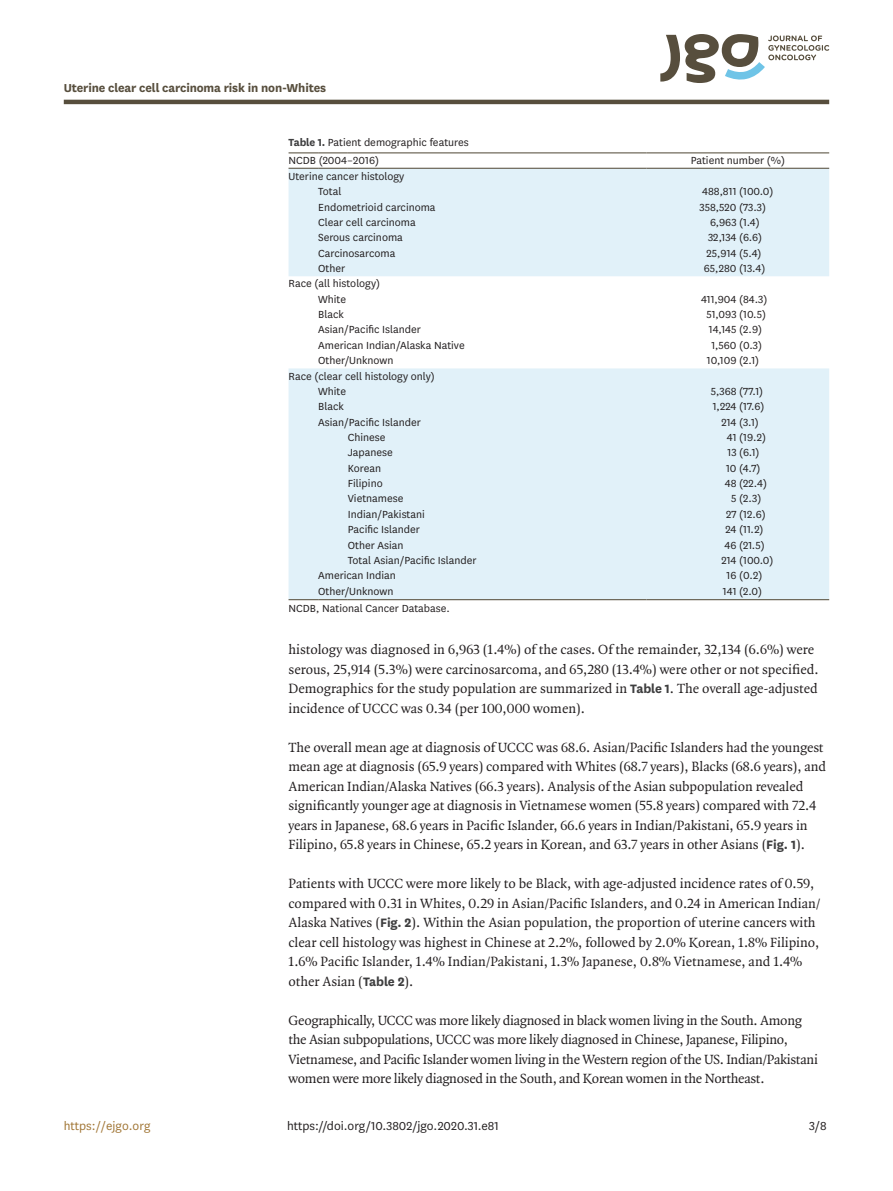
<style>
.page{position:relative;width:893px;height:1191px;background:#fff}
.page>*{position:absolute;margin:0;border:0;box-sizing:border-box;transform-origin:0 0}
.body_p{font:14.25px/19.5px "Quadraat OT";letter-spacing:-.005em;color:#231f20}
.body_p_first{font:14.25px/19.5px "Quadraat OT";color:#231f20}
.doi_running_footer{font:13.5px "National";color:#231f20}
.alt-title-type{font:700 13.5px "National";letter-spacing:-.01em;color:#574e3d}
.t1{font:13.5px "National";color:#a17636}
.tbody_entry{font:12px "National";color:#231f20}
.table-wrap_caption{font:12px "National";color:#231f20}
.thead_entry{font:12px "National";color:#231f20}
.table-wrap-foot_p_fi{font:12px "National";color:#231f20}
.s1{font-weight:700;color:#3e3e3f}
.s2{font-family:"National";font-weight:700;color:#3e3e3f}
</style>
<div class="page">
<hr style="left:64px;top:100px;width:765px;height:4px;background:#574e3d">
<svg style="left:660px;top:34px;width:169px;height:49px"></svg>
<svg style="left:289px;top:169px;width:540px;height:430px;fill:#e1f1f9"></svg>
<svg style="left:289px;top:152px;width:29px;height:1px"></svg>
<hr style="left:318px;top:152px;width:30px;height:1px;background:#574e3d">
<hr style="left:348px;top:152px;width:298px;height:1px;background:#574e3d">
<hr style="left:646px;top:152px;width:183px;height:1px;background:#574e3d">
<svg style="left:289px;top:168px;width:29px;height:1px"></svg>
<hr style="left:318px;top:168px;width:30px;height:1px;background:#574e3d">
<hr style="left:348px;top:168px;width:298px;height:1px;background:#574e3d">
<hr style="left:646px;top:168px;width:183px;height:1px;background:#574e3d">
<svg style="left:289px;top:599px;width:29px;height:1px"></svg>
<hr style="left:318px;top:599px;width:30px;height:1px;background:#574e3d">
<hr style="left:348px;top:599px;width:298px;height:1px;background:#574e3d">
<hr style="left:646px;top:599px;width:183px;height:1px;background:#574e3d">
<p class="alt-title-type" style="left:64px;top:78px;width:264px">Uterine clear cell carcinoma risk in non-Whites</p>
<p class="table-wrap_caption" style="left:289px;top:135px;width:182px"><span class="s1">Table 1.</span> Patient demographic features</p>
<p class="thead_entry" style="left:289px;top:152px;width:92px">NCDB (2004–2016)</p>
<p class="thead_entry" style="left:691px;top:152px;width:96px">Patient number (%)</p>
<p class="tbody_entry" style="left:289px;top:168px;width:117px">Uterine cancer histology</p>
<p class="tbody_entry" style="left:318px;top:184px;width:25px">Total</p>
<p class="tbody_entry" style="left:702px;top:184px;width:73px">488,811 (100.0)</p>
<p class="tbody_entry" style="left:318px;top:199px;width:119px">Endometrioid carcinoma</p>
<p class="tbody_entry" style="left:699px;top:199px;width:68px">358,520 (73.3)</p>
<p class="tbody_entry" style="left:318px;top:214px;width:99px">Clear cell carcinoma</p>
<p class="tbody_entry" style="left:710px;top:214px;width:51px">6,963 (1.4)</p>
<p class="tbody_entry" style="left:318px;top:230px;width:86px">Serous carcinoma</p>
<p class="tbody_entry" style="left:708px;top:230px;width:56px">32,134 (6.6)</p>
<p class="tbody_entry" style="left:318px;top:245px;width:79px">Carcinosarcoma</p>
<p class="tbody_entry" style="left:707px;top:245px;width:56px">25,914 (5.4)</p>
<p class="tbody_entry" style="left:318px;top:260px;width:29px">Other</p>
<p class="tbody_entry" style="left:704px;top:260px;width:63px">65,280 (13.4)</p>
<p class="tbody_entry" style="left:289px;top:276px;width:93px">Race (all histology)</p>
<p class="tbody_entry" style="left:318px;top:291px;width:29px">White</p>
<p class="tbody_entry" style="left:701px;top:291px;width:68px">411,904 (84.3)</p>
<p class="tbody_entry" style="left:318px;top:307px;width:27px">Black</p>
<p class="tbody_entry" style="left:707px;top:307px;width:61px">51,093 (10.5)</p>
<p class="tbody_entry" style="left:318px;top:322px;width:104px">Asian/Pacific Islander</p>
<p class="tbody_entry" style="left:709px;top:322px;width:55px">14,145 (2.9)</p>
<p class="tbody_entry" style="left:318px;top:337px;width:148px">American Indian/Alaska Native</p>
<p class="tbody_entry" style="left:711px;top:337px;width:52px">1,560 (0.3)</p>
<p class="tbody_entry" style="left:318px;top:353px;width:77px">Other/Unknown</p>
<p class="tbody_entry" style="left:707px;top:353px;width:54px">10,109 (2.1)</p>
<p class="tbody_entry" style="left:289px;top:368px;width:148px">Race (clear cell histology only)</p>
<p class="tbody_entry" style="left:318px;top:383px;width:29px">White</p>
<p class="tbody_entry" style="left:711px;top:383px;width:54px">5,368 (77.1)</p>
<p class="tbody_entry" style="left:318px;top:399px;width:27px">Black</p>
<p class="tbody_entry" style="left:713px;top:399px;width:53px">1,224 (17.6)</p>
<p class="tbody_entry" style="left:318px;top:414px;width:104px">Asian/Pacific Islander</p>
<p class="tbody_entry" style="left:721px;top:414px;width:39px">214 (3.1)</p>
<p class="tbody_entry" style="left:348px;top:429px;width:39px">Chinese</p>
<p class="tbody_entry" style="left:727px;top:429px;width:41px">41 (19.2)</p>
<p class="tbody_entry" style="left:348px;top:445px;width:47px">Japanese</p>
<p class="tbody_entry" style="left:727px;top:445px;width:34px">13 (6.1)</p>
<p class="tbody_entry" style="left:348px;top:460px;width:35px">Korean</p>
<p class="tbody_entry" style="left:726px;top:460px;width:36px">10 (4.7)</p>
<p class="tbody_entry" style="left:348px;top:475px;width:36px">Filipino</p>
<p class="tbody_entry" style="left:725px;top:475px;width:44px">48 (22.4)</p>
<p class="tbody_entry" style="left:348px;top:491px;width:57px">Vietnamese</p>
<p class="tbody_entry" style="left:731px;top:491px;width:32px">5 (2.3)</p>
<p class="tbody_entry" style="left:348px;top:506px;width:79px">Indian/Pakistani</p>
<p class="tbody_entry" style="left:726px;top:506px;width:41px">27 (12.6)</p>
<p class="tbody_entry" style="left:348px;top:521px;width:74px">Pacific Islander</p>
<p class="tbody_entry" style="left:725px;top:521px;width:40px">24 (11.2)</p>
<p class="tbody_entry" style="left:348px;top:537px;width:57px">Other Asian</p>
<p class="tbody_entry" style="left:724px;top:537px;width:42px">46 (21.5)</p>
<p class="tbody_entry" style="left:348px;top:552px;width:130px">Total Asian/Pacific Islander</p>
<p class="tbody_entry" style="left:721px;top:552px;width:54px">214 (100.0)</p>
<p class="tbody_entry" style="left:318px;top:568px;width:79px">American Indian</p>
<p class="tbody_entry" style="left:727px;top:568px;width:37px">16 (0.2)</p>
<p class="tbody_entry" style="left:318px;top:583px;width:77px">Other/Unknown</p>
<p class="tbody_entry" style="left:723px;top:583px;width:41px">141 (2.0)</p>
<p class="table-wrap-foot_p_fi" style="left:289px;top:600px;width:163px">NCDB, National Cancer Database.</p>
<p class="body_p_first" style="left:289px;top:640px;width:531px">histology was diagnosed in 6,963 (1.4%) of the cases. Of the remainder, 32,134 (6.6%) were serous, 25,914 (5.3%) were carcinosarcoma, and 65,280 (13.4%) were other or not specified.<br>Demographics for the study population are summarized in <span class="s2">Table 1</span>. The overall age-adjusted incidence of UCCC was 0.34 (per 100,000 women).</p>
<p class="body_p" style="left:289px;top:737px;width:539px">The overall mean age at diagnosis of UCCC was 68.6. Asian/Pacific Islanders had the youngest mean age at diagnosis (65.9 years) compared with Whites (68.7 years), Blacks (68.6 years), and American Indian/Alaska Natives (66.3 years). Analysis of the Asian subpopulation revealed significantly younger age at diagnosis in Vietnamese women (55.8 years) compared with 72.4 years in Japanese, 68.6 years in Pacific Islander, 66.6 years in Indian/Pakistani, 65.9 years in Filipino, 65.8 years in Chinese, 65.2 years in Korean, and 63.7 years in other Asians (<span class="s2">Fig. 1</span>).</p>
<p class="body_p" style="left:289px;top:874px;width:533px">Patients with UCCC were more likely to be Black, with age-adjusted incidence rates of 0.59, compared with 0.31 in Whites, 0.29 in Asian/Pacific Islanders, and 0.24 in American Indian/ Alaska Natives (<span class="s2">Fig. 2</span>). Within the Asian population, the proportion of uterine cancers with clear cell histology was highest in Chinese at 2.2%, followed by 2.0% Korean, 1.8% Filipino, 1.6% Pacific Islander, 1.4% Indian/Pakistani, 1.3% Japanese, 0.8% Vietnamese, and 1.4% other Asian (<span class="s2">Table 2</span>).</p>
<p class="body_p" style="left:289px;top:1010px;width:531px">Geographically, UCCC was more likely diagnosed in black women living in the South. Among the Asian subpopulations, UCCC was more likely diagnosed in Chinese, Japanese, Filipino, Vietnamese, and Pacific Islander women living in the Western region of the US. Indian/Pakistani women were more likely diagnosed in the South, and Korean women in the Northeast.</p>
<p class="t1" style="left:64px;top:1116px;width:88px">https://ejgo.org</p>
<p class="doi_running_footer" style="left:287px;top:1116px;width:213px">https://doi.org/10.3802/jgo.2020.31.e81</p>
<p class="doi_running_footer" style="left:809px;top:1116px;width:19px">3/8</p>
</div>
